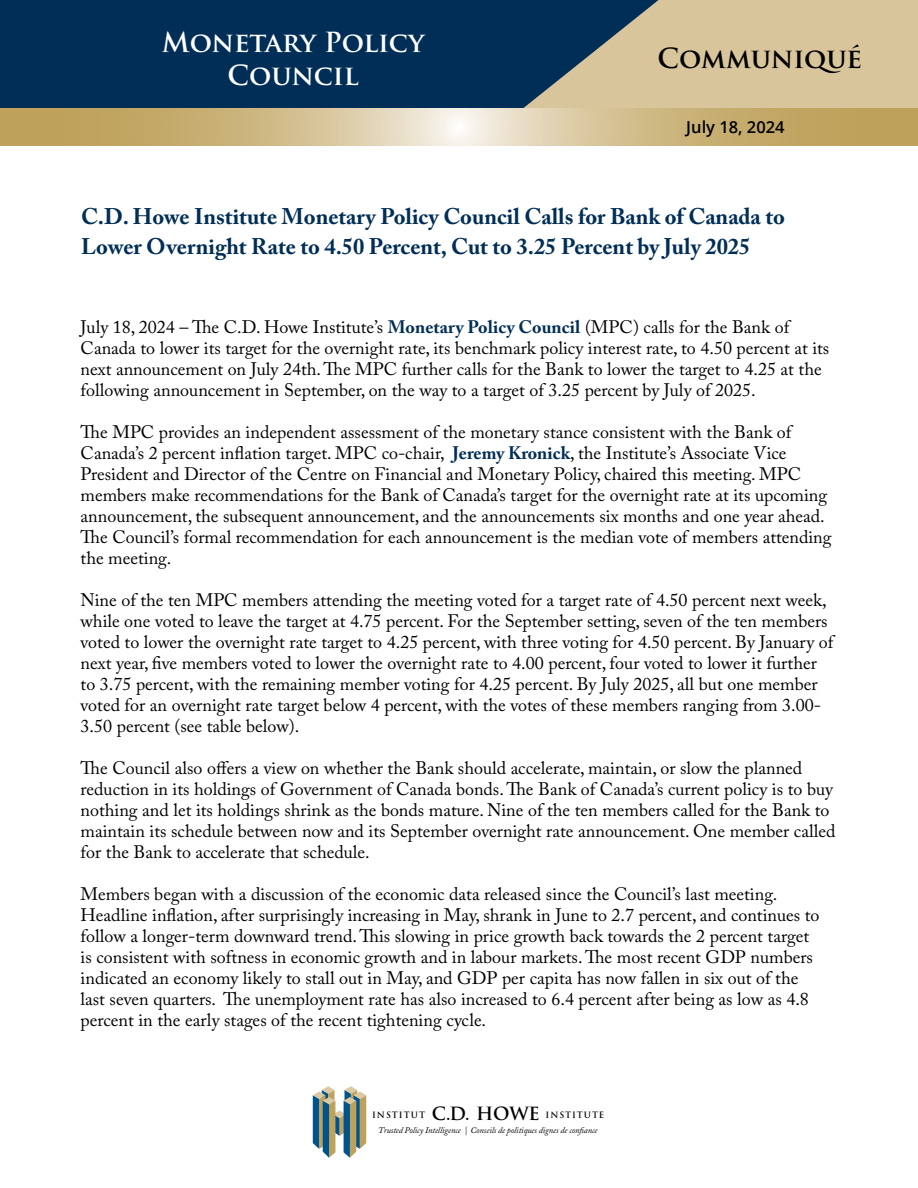
<style>
.page{position:relative;width:918px;height:1188px;background:#fff}
.page>*{position:absolute;margin:0;border:0;box-sizing:border-box;transform-origin:0 0}
.t1{font:700 27px/33px "Trajan Pro";color:#fff;text-align:center}
.t2{font:700 27px "Trajan Pro";letter-spacing:-.01em;color:#000}
.t3{font:700 22.5px/30px "Adobe Caslon Pro";color:#002e56}
.t4{font:18px/21px "Adobe Caslon Pro";color:#000}
.t5{font:600 16.5px "Open Sans";color:#000}
.t6{font:italic 8.7px "Adobe Caslon Pro";letter-spacing:-.01em;color:#000}
.t7{font:700 8.55px "Trajan";letter-spacing:.11em;color:#000}
.s1{font-weight:700;color:#002e56}
.s2{font-size:17.7px}
</style>
<div class="page">
<div style="left:0;top:0;width:664px;height:108px;background:#002e56"></div>
<svg style="left:524px;top:0;width:394px;height:108px"></svg>
<svg style="left:0;top:108px;width:918px;height:38px;background:#cfba88"></svg>
<svg style="left:313px;top:1086px;width:53px;height:72px"></svg>
<h1 class="t1" style="left:162px;top:27px;width:264px">Monetary Policy<br>Council</h1>
<h1 class="t2" style="left:657px;top:42px;width:206px">Communiqué</h1>
<p class="t5" style="left:686px;top:116px;width:100px">July 18, 2024</p>
<p class="t3" style="left:81px;top:201px;width:705px">C.D. Howe Institute Monetary Policy Council Calls for Bank of Canada to<br>Lower Overnight Rate to 4.50 Percent, Cut to 3.25 Percent by July 2025</p>
<p class="t4" style="left:81px;top:316px;width:750px">July 18, 2024 – The C.D. Howe Institute’s <span class="s1">Monetary Policy Council</span> (MPC) calls for the Bank of Canada to lower its target for the overnight rate, its benchmark policy interest rate, to 4.50 percent at its next announcement on July 24th. The MPC further calls for the Bank to lower the target to 4.25 at the following announcement in September, on the way to a target of 3.25 percent by July of 2025.</p>
<p class="t4" style="left:81px;top:421px;width:752px">The MPC provides an independent assessment of the monetary stance consistent with the Bank of Canada’s 2 percent inflation target. MPC co-chair, <span class="s1">Jeremy Kronick</span>, the Institute’s Associate Vice President and Director of the Centre on Financial and Monetary Policy, chaired this meeting. MPC members make recommendations for the Bank of Canada’s target for the overnight rate at its upcoming announcement, the subsequent announcement, and the announcements six months and one year ahead.<br>The Council’s formal recommendation for each announcement is the median vote of members attending the meeting.</p>
<p class="t4" style="left:81px;top:589px;width:754px">Nine of the ten MPC members attending the meeting voted for a target rate of 4.50 percent next week, while one voted to leave the target at 4.75 percent. For the September setting, seven of the ten members voted to lower the overnight rate target to 4.25 percent, with three voting for 4.50 percent. By January of next year, five members voted to lower the overnight rate to 4.00 percent, four voted to lower it further to 3.75 percent, with the remaining member voting for 4.25 percent. By July 2025, all but one member voted for an overnight rate target below 4 percent, with the votes of these members ranging from 3.00- 3.50 percent (see table below).</p>
<p class="t4" style="left:81px;top:757px;width:756px">The Council also offers a view on whether the Bank should accelerate, maintain, or slow the planned reduction in its holdings of Government of Canada bonds. The Bank of Canada’s current policy is to buy nothing and let its holdings shrink as the bonds mature. Nine of the ten members called for the Bank to maintain its schedule between now and its September overnight rate announcement. One member called for the Bank to accelerate that schedule.</p>
<p class="t4" style="left:81px;top:883px;width:740px">Members began with a discussion of the economic data released since the Council’s last meeting.<br>Headline inflation, after surprisingly increasing in May, shrank in June to 2.7 percent, and continues to follow a longer-term downward trend. This slowing in price growth back towards the 2 percent target is consistent with softness in economic growth and in labour markets. The most recent GDP numbers indicated an economy likely to stall out in May, and GDP per capita has now fallen in six out of the last seven quarters. The unemployment rate has also increased to 6.4 percent after being as low as 4.8 percent in the early stages of the recent tightening cycle.</p>
<p class="t7" style="left:372px;top:1109px;width:234px">INSTITUT <span class="s2">C.D. HOWE</span> INSTITUTE</p>
<p class="t6" style="left:378px;top:1125px;width:221px">Trusted Policy Intelligence | Conseils de politiques dignes de con ance</p>
</div>
